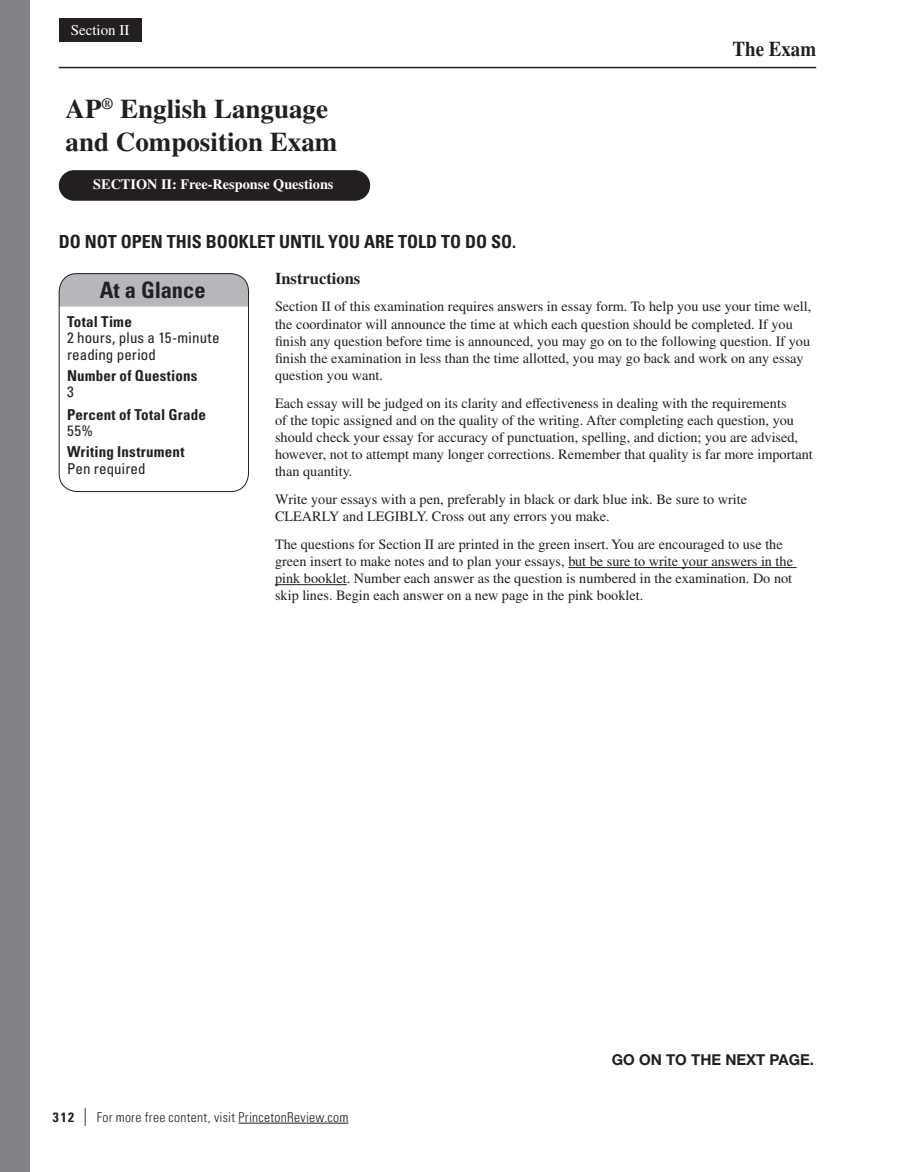
<style>
.page{position:relative;width:904px;height:1172px;background:#fff}
.page>*{position:absolute;margin:0;border:0;box-sizing:border-box;transform-origin:0 0}
.t1{font:700 27px/32.4px "Times LT Pro";color:#231f20}
.t2{font:700 condensed 22.5px "Univers LT Pro";letter-spacing:-.005em;color:#231f20}
.t3{font:700 21px "Times LT Pro";color:#231f20;scale:.9 1}
.t4{font:700 condensed 18px "Univers LT Pro";color:#231f20}
.t5{font:700 16.5px "Times LT Pro";color:#231f20}
.t6{font:700 condensed 15px "Univers LT Pro";letter-spacing:.01em;color:#231f20}
.t7{font:condensed 15px/16.5px "Univers LT Pro";letter-spacing:.005em;color:#231f20}
.t8{font:700 15px "Helvetica Neue LT Pro";color:#231f20}
.t9{font:15px "Times LT Pro";color:#fff}
.t10{font:14.25px/17.1px "Times LT Pro";color:#231f20}
.t11{font:700 14.25px "Times LT Pro";color:#fff}
.t12{font:300 condensed 13.5px "Univers LT Pro";letter-spacing:.025em;color:#231f20}
.s1{font-weight:700}
.s2{font-weight:400;font-size:18px}
</style>
<div class="page">
<hr style="left:568px;top:567px;width:228px;height:1px;background:#231f20">
<hr style="left:275px;top:584px;width:71px;height:1px;background:#231f20">
<div style="left:59px;top:171px;width:310px;height:29px;background:#231f20;border-radius:15px"></div>
<div style="left:59px;top:170px;width:311px;height:31px;border:2px solid #231f20;border-radius:15px"></div>
<div style="left:59px;top:273px;width:189px;height:34px;background:#b6b7bb"></div>
<div style="left:59px;top:273px;width:190px;height:219px;border:1px solid #231f20;border-radius:18px"></div>
<hr style="left:59px;top:67px;width:756px;height:1px;background:#231f20">
<div style="left:0;top:0;width:30px;height:1172px;background:#808285"></div>
<div style="left:59px;top:18px;width:82px;height:23px;background:#231f20"></div>
<hr style="left:238px;top:1123px;width:110px;height:1px;background:#231f20">
<p class="t9" style="left:71px;top:21px;width:60px">Section II</p>
<h1 class="t1" style="left:65px;top:92px;width:273px">AP<sup>®</sup> English Language and Composition Exam</h1>
<p class="t11" style="left:93px;top:176px;width:242px">SECTION II: Free-Response Questions</p>
<h3 class="t3" style="left:732px;top:36px;width:94px">The Exam</h3>
<p class="t4" style="left:59px;top:230px;width:458px">DO NOT OPEN THIS BOOKLET UNTIL YOU ARE TOLD TO DO SO.</p>
<p class="t5" style="left:275px;top:268px;width:87px">Instructions</p>
<p class="t10" style="left:275px;top:298px;width:537px">Section II of this examination requires answers in essay form. To help you use your time well, the coordinator will announce the time at which each question should be completed. If you finish any question before time is announced, you may go on to the following question. If you finish the examination in less than the time allotted, you may go back and work on any essay question you want.</p>
<p class="t10" style="left:275px;top:394px;width:539px">Each essay will be judged on its clarity and effectiveness in dealing with the requirements<br>of the topic assigned and on the quality of the writing. After completing each question, you should check your essay for accuracy of punctuation, spelling, and diction; you are advised, however, not to attempt many longer corrections. Remember that quality is far more important than quantity.</p>
<p class="t10" style="left:275px;top:491px;width:473px">Write your essays with a pen, preferably in black or dark blue ink. Be sure to write<br>CLEARLY and LEGIBLY. Cross out any errors you make.</p>
<p class="t10" style="left:275px;top:536px;width:519px">The questions for Section II are printed in the green insert. You are encouraged to use the green insert to make notes and to plan your essays, but be sure to write your answers in the pink booklet. Number each answer as the question is numbered in the examination. Do not skip lines. Begin each answer on a new page in the pink booklet.</p>
<h2 class="t2" style="left:100px;top:276px;width:107px">At a Glance</h2>
<p class="t6" style="left:67px;top:312px;width:66px">Total Time</p>
<p class="t7" style="left:67px;top:329px;width:154px">2 hours, plus a 15-minute reading period</p>
<p class="t6" style="left:67px;top:366px;width:132px">Number of Questions</p>
<p class="t7" style="left:67px;top:383px;width:8px">3</p>
<p class="t6" style="left:67px;top:405px;width:140px">Percent of Total Grade</p>
<p class="t7" style="left:67px;top:422px;width:27px">55%</p>
<p class="t6" style="left:67px;top:443px;width:119px">Writing Instrument</p>
<p class="t7" style="left:67px;top:460px;width:80px">Pen required</p>
<p class="t12" style="left:53px;top:1108px;width:297px"><span class="s1">312</span> <span class="s2">|</span> For more free content, visit PrincetonReview.com</p>
<p class="t8" style="left:611px;top:1050px;width:203px">GO ON TO THE NEXT PAGE.</p>
</div>
